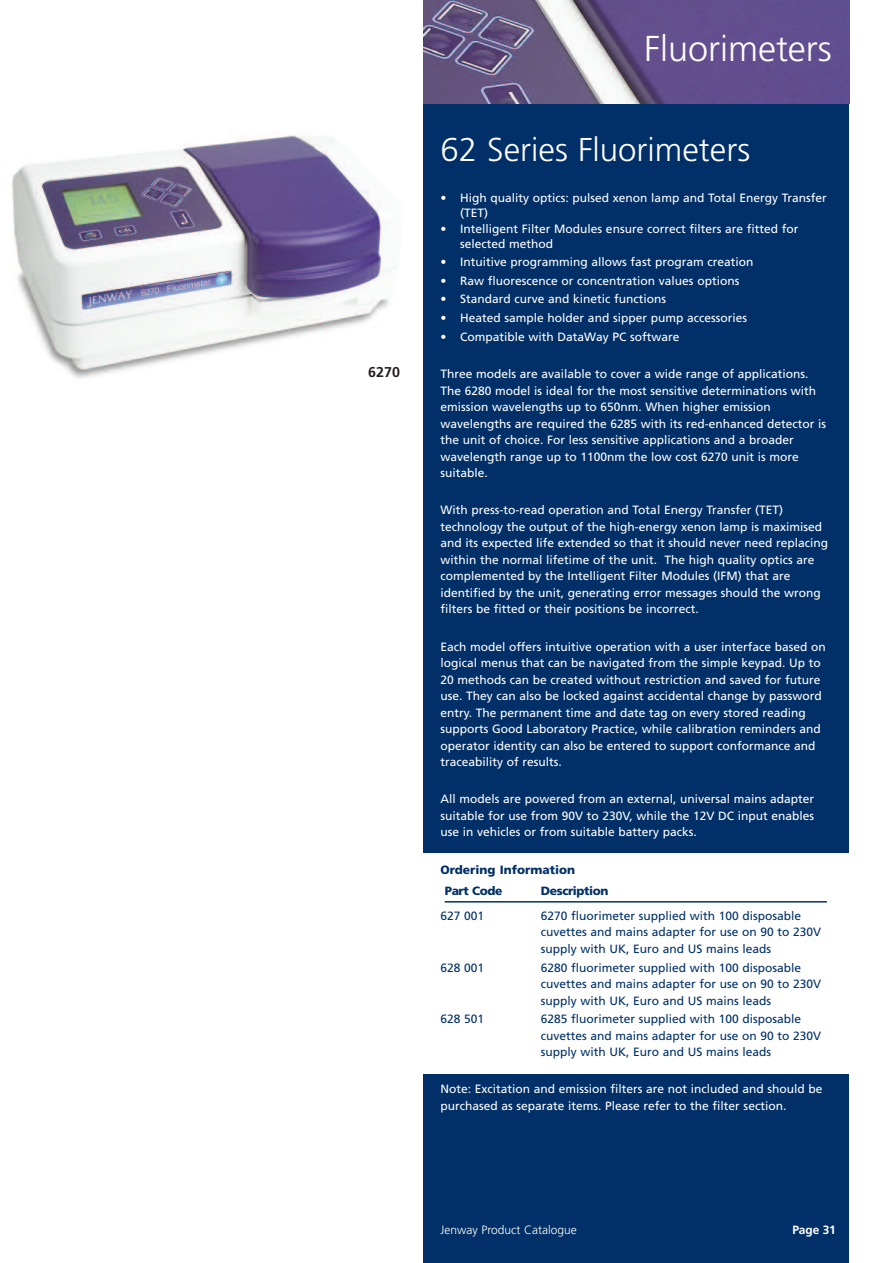
<style>
.page{position:relative;width:893px;height:1263px;background:#fff}
.page>*{position:absolute;margin:0;border:0;box-sizing:border-box;transform-origin:0 0}
.t1{font:300 36px "Frutiger";color:#fff}
.t2{font:300 33px "Frutiger";color:#fff}
.t3{font:700 14.25px "Frutiger";color:#231f20}
.t4{font:12px/16.5px "Frutiger";color:#fff}
.t5{font:12px/16.5px "Frutiger";color:#003067}
.t6{font:900 12px/21.5px "Frutiger";color:#003067}
.t7{font:300 12px "Frutiger";color:#fff}
.t8{font:900 12px "Frutiger";letter-spacing:-.02em;color:#003067}
.t9{font:700 12px "Frutiger";letter-spacing:-.01em;color:#fff}
</style>
<div class="page">
<img style="left:12px;top:120px;width:412px;height:273px">
<div style="left:424px;top:0;width:425px;height:1263px;background:#003067"></div>
<div style="left:418px;top:853px;width:438px;height:221px;background:#fff"></div>
<hr style="left:445px;top:901px;width:382px;height:1px;background:#003067">
<img style="left:424px;top:0;width:425px;height:104px">
<p class="t3" style="left:368px;top:366px;width:33px">6270</p>
<p class="t1" style="left:644px;top:34px;width:189px">Fluorimeters</p>
<p class="t2" style="left:440px;top:137px;width:311px">62 Series Fluorimeters</p>
<p class="t4" style="left:460px;top:192px;width:368px;line-height:14.4px;text-indent:-20px">• High quality optics: pulsed xenon lamp and Total Energy Transfer (TET)</p>
<p class="t4" style="left:460px;top:223px;width:340px;line-height:14.4px;text-indent:-20px">• Intelligent Filter Modules ensure correct filters are fitted for selected method</p>
<p class="t4" style="left:440px;top:255px;width:314px">• Intuitive programming allows fast program creation</p>
<p class="t4" style="left:440px;top:273px;width:300px">• Raw fluorescence or concentration values options</p>
<p class="t4" style="left:440px;top:292px;width:227px">• Standard curve and kinetic functions</p>
<p class="t4" style="left:440px;top:311px;width:308px">• Heated sample holder and sipper pump accessories</p>
<p class="t4" style="left:440px;top:329px;width:240px">• Compatible with DataWay PC software</p>
<p class="t4" style="left:440px;top:366px;width:387px">Three models are available to cover a wide range of applications.<br>The 6280 model is ideal for the most sensitive determinations with emission wavelengths up to 650nm. When higher emission wavelengths are required the 6285 with its red-enhanced detector is the unit of choice. For less sensitive applications and a broader wavelength range up to 1100nm the low cost 6270 unit is more suitable.</p>
<p class="t4" style="left:440px;top:503px;width:389px">With press-to-read operation and Total Energy Transfer (TET) technology the output of the high-energy xenon lamp is maximised and its expected life extended so that it should never need replacing within the normal lifetime of the unit. The high quality optics are complemented by the Intelligent Filter Modules (IFM) that are identified by the unit, generating error messages should the wrong filters be fitted or their positions be incorrect.</p>
<p class="t4" style="left:440px;top:639px;width:387px">Each model offers intuitive operation with a user interface based on logical menus that can be navigated from the simple keypad. Up to 20 methods can be created without restriction and saved for future use. They can also be locked against accidental change by password entry. The permanent time and date tag on every stored reading supports Good Laboratory Practice, while calibration reminders and operator identity can also be entered to support conformance and traceability of results.</p>
<p class="t4" style="left:440px;top:792px;width:375px;text-align:justify">All models are powered from an external, universal mains adapter suitable for use from 90V to 230V, while the 12V DC input enables use in vehicles or from suitable battery packs.</p>
<p class="t6" style="left:445px;top:860px;width:132px;text-indent:-4px">Ordering Information<br>Part Code</p>
<p class="t8" style="left:541px;top:886px;width:69px">Description</p>
<p class="t5" style="left:440px;top:908px;width:45px">627 001</p>
<p class="t5" style="left:541px;top:908px;width:282px">6270 fluorimeter supplied with 100 disposable cuvettes and mains adapter for use on 90 to 230V supply with UK, Euro and US mains leads</p>
<p class="t5" style="left:440px;top:960px;width:45px">628 001</p>
<p class="t5" style="left:541px;top:960px;width:282px">6280 fluorimeter supplied with 100 disposable cuvettes and mains adapter for use on 90 to 230V supply with UK, Euro and US mains leads</p>
<p class="t5" style="left:440px;top:1012px;width:45px">628 501</p>
<p class="t5" style="left:541px;top:1012px;width:282px">6285 fluorimeter supplied with 100 disposable cuvettes and mains adapter for use on 90 to 230V supply with UK, Euro and US mains leads</p>
<p class="t4" style="left:440px;top:1082px;width:384px">Note: Excitation and emission filters are not included and should be purchased as separate items. Please refer to the filter section.</p>
<p class="t7" style="left:440px;top:1225px;width:138px">Jenway Product Catalogue</p>
<p class="t9" style="left:792px;top:1225px;width:45px">Page 31</p>
</div>
